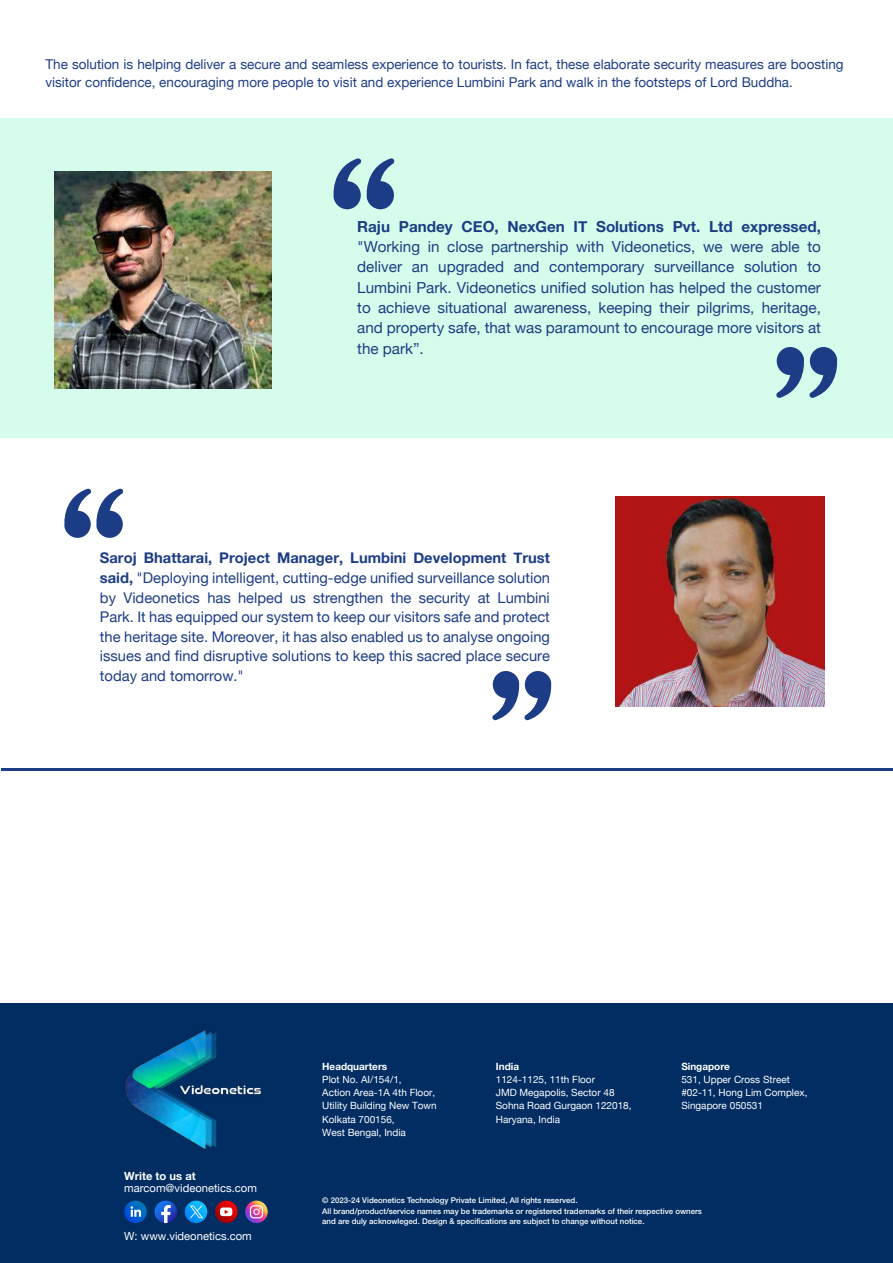
<style>
.page{position:relative;width:893px;height:1263px;background:#fff}
.page>*{position:absolute;margin:0;border:0;box-sizing:border-box;transform-origin:0 0}
.t1{font:15.3px/20.2px "Helvetica Neue";color:#1c3d85;text-align:justify}
.t2{font:700 15.3px "Helvetica Neue";color:#1c3d85}
.t3{font:14.7px/19.6px "Helvetica Neue";color:#1c3d85;text-align:justify}
.t4{font:13.5px/18px "Helvetica Neue";color:#1c3d85}
.t5{font:11.25px "Helvetica Neue";color:#fff}
.t6{font:700 11.25px "Helvetica Neue";color:#fff}
.t7{font:9.9px/13.4px "Helvetica Neue";color:#fff}
.t8{font:700 9.9px "Helvetica Neue";color:#fff}
.t9{font:500 7.8px/10.5px "Helvetica Neue";color:#fff}
.s1{font-weight:700}
</style>
<div class="page">
<div style="left:0;top:1004px;width:893px;height:259px;background:#022d62"></div>
<svg style="left:185px;top:1201px;width:22px;height:22px"></svg>
<svg style="left:215px;top:1201px;width:22px;height:22px"></svg>
<svg style="left:220px;top:1207px;width:12px;height:9px"></svg>
<svg style="left:245px;top:1201px;width:23px;height:22px"></svg>
<svg style="left:250px;top:1205px;width:13px;height:13px"></svg>
<svg style="left:155px;top:1201px;width:22px;height:22px"></svg>
<svg style="left:124px;top:1201px;width:23px;height:22px"></svg>
<svg style="left:131px;top:1206px;width:10px;height:11px"></svg>
<img style="left:124px;top:1030px;width:137px;height:119px">
<svg style="left:190px;top:1205px;width:13px;height:13px"></svg>
<div style="left:0;top:118px;width:893px;height:320px;background:#d6fdeb"></div>
<hr style="left:2px;top:768px;width:891px;height:2px;background:#1c3d85">
<img style="left:615px;top:497px;width:210px;height:209px">
<svg style="left:492px;top:671px;width:60px;height:49px"></svg>
<svg style="left:64px;top:488px;width:59px;height:50px"></svg>
<img style="left:55px;top:172px;width:216px;height:216px">
<svg style="left:776px;top:347px;width:62px;height:51px"></svg>
<svg style="left:333px;top:158px;width:62px;height:51px"></svg>
<p class="t4" style="left:46px;top:55px;width:799px">The solution is helping deliver a secure and seamless experience to tourists. In fact, these elaborate security measures are boosting visitor confidence, encouraging more people to visit and experience Lumbini Park and walk in the footsteps of Lord Buddha.</p>
<p class="t2" style="left:357px;top:217px;width:465px">Raju Pandey CEO, NexGen IT Solutions Pvt. Ltd expressed,</p>
<p class="t1" style="left:357px;top:236px;width:465px">"Working in close partnership with Videonetics, we were able to deliver an upgraded and contemporary surveillance solution to Lumbini Park. Videonetics unified solution has helped the customer to achieve situational awareness, keeping their pilgrims, heritage, and property safe, that was paramount to encourage more visitors at the park”.</p>
<p class="t3" style="left:100px;top:548px;width:451px"><span class="s1">Saroj Bhattarai, Project Manager, Lumbini Development Trust said,</span> "Deploying intelligent, cutting-edge unified surveillance solution by Videonetics has helped us strengthen the security at Lumbini Park. It has equipped our system to keep our visitors safe and protect the heritage site. Moreover, it has also enabled us to analyse ongoing issues and find disruptive solutions to keep this sacred place secure today and tomorrow."</p>
<p class="t8" style="left:322px;top:1060px;width:67px">Headquarters</p>
<p class="t7" style="left:322px;top:1072px;width:116px">Plot No. AI/154/1,<br>Action Area-1A 4th Floor,<br>Utility Building New Town<br>Kolkata 700156,<br>West Bengal, India</p>
<p class="t8" style="left:496px;top:1060px;width:25px">India</p>
<p class="t7" style="left:496px;top:1072px;width:137px">1124-1125, 11th Floor<br>JMD Megapolis, Sector 48<br>Sohna Road Gurgaon 122018,<br>Haryana, India</p>
<p class="t8" style="left:681px;top:1060px;width:50px">Singapore</p>
<p class="t7" style="left:681px;top:1072px;width:128px">531, Upper Cross Street #02-11, Hong Lim Complex,<br>Singapore 050531</p>
<p class="t6" style="left:124px;top:1169px;width:73px">Write to us at</p>
<p class="t5" style="left:124px;top:1181px;width:134px">marcom@videonetics.com</p>
<p class="t5" style="left:124px;top:1229px;width:129px">W: www.videonetics.com</p>
<p class="t9" style="left:322px;top:1195px;width:381px">© 2023-24 Videonetics Technology Private Limited, All rights reserved.<br>All brand/product/service names may be trademarks or registered trademarks of their respective owners and are duly acknowleged. Design &amp; specifications are subject to change without notice.</p>
</div>
